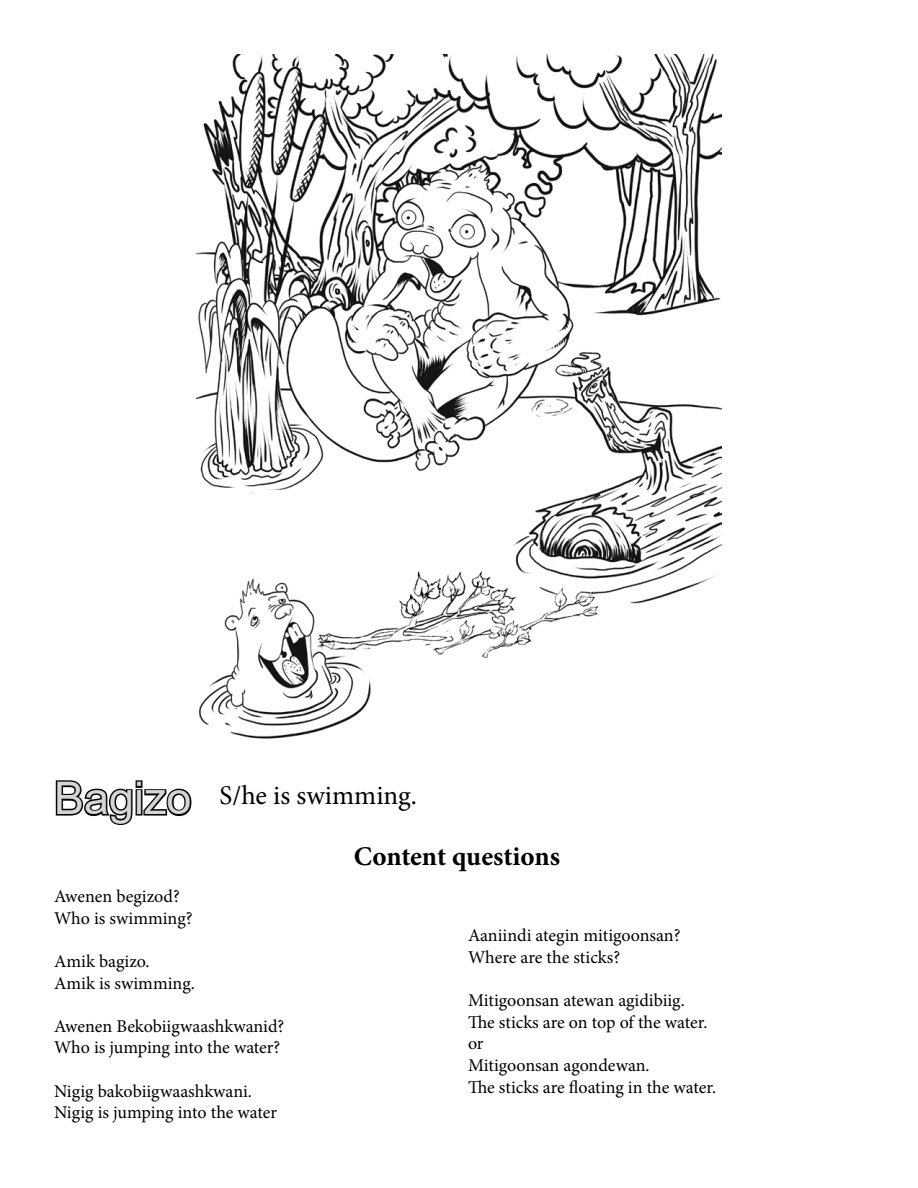
<style>
.page{position:relative;width:918px;height:1188px;background:#fff}
.page>*{position:absolute;margin:0;border:0;box-sizing:border-box;transform-origin:0 0}
.t1{font:27px "Minion Pro";color:#000}
.t2{font:700 27px "Minion Pro";letter-spacing:-.005em;color:#000}
.t3{font:18px/21.6px "Minion Pro";color:#000}
.s1{font-family:"Arial";font-size:45px;color:#d3d5d6}
</style>
<div class="page">
<img style="left:196px;top:54px;width:526px;height:685px">
<svg style="left:55px;top:780px;width:78px;height:45px"></svg>
<div style="left:136px;top:780px;width:7px;height:8px;border:3px solid #000"></div>
<div style="left:136px;top:789px;width:7px;height:27px;border:3px solid #000"></div>
<svg style="left:142px;top:787px;width:50px;height:30px"></svg>
<h1 class="t1" style="left:54px;top:777px;width:365px"><span class="s1">Bagizo</span> S/he is swimming.</h1>
<p class="t3" style="left:54px;top:886px;width:140px">Awenen begizod?<br>Who is swimming?</p>
<p class="t3" style="left:54px;top:951px;width:142px">Amik bagizo.<br>Amik is swimming.</p>
<p class="t3" style="left:54px;top:1015px;width:232px">Awenen Bekobiigwaashkwanid?<br>Who is jumping into the water?</p>
<p class="t3" style="left:54px;top:1080px;width:225px">Nigig bakobiigwaashkwani.<br>Nigig is jumping into the water</p>
<h1 class="t2" style="left:354px;top:837px;width:208px">Content questions</h1>
<p class="t3" style="left:468px;top:925px;width:214px">Aaniindi ategin mitigoonsan?<br>Where are the sticks?</p>
<p class="t3" style="left:468px;top:990px;width:250px">Mitigoonsan atewan agidibiig.<br>The sticks are on top of the water. or<br>Mitigoonsan agondewan.<br>The sticks are floating in the water.</p>
</div>
